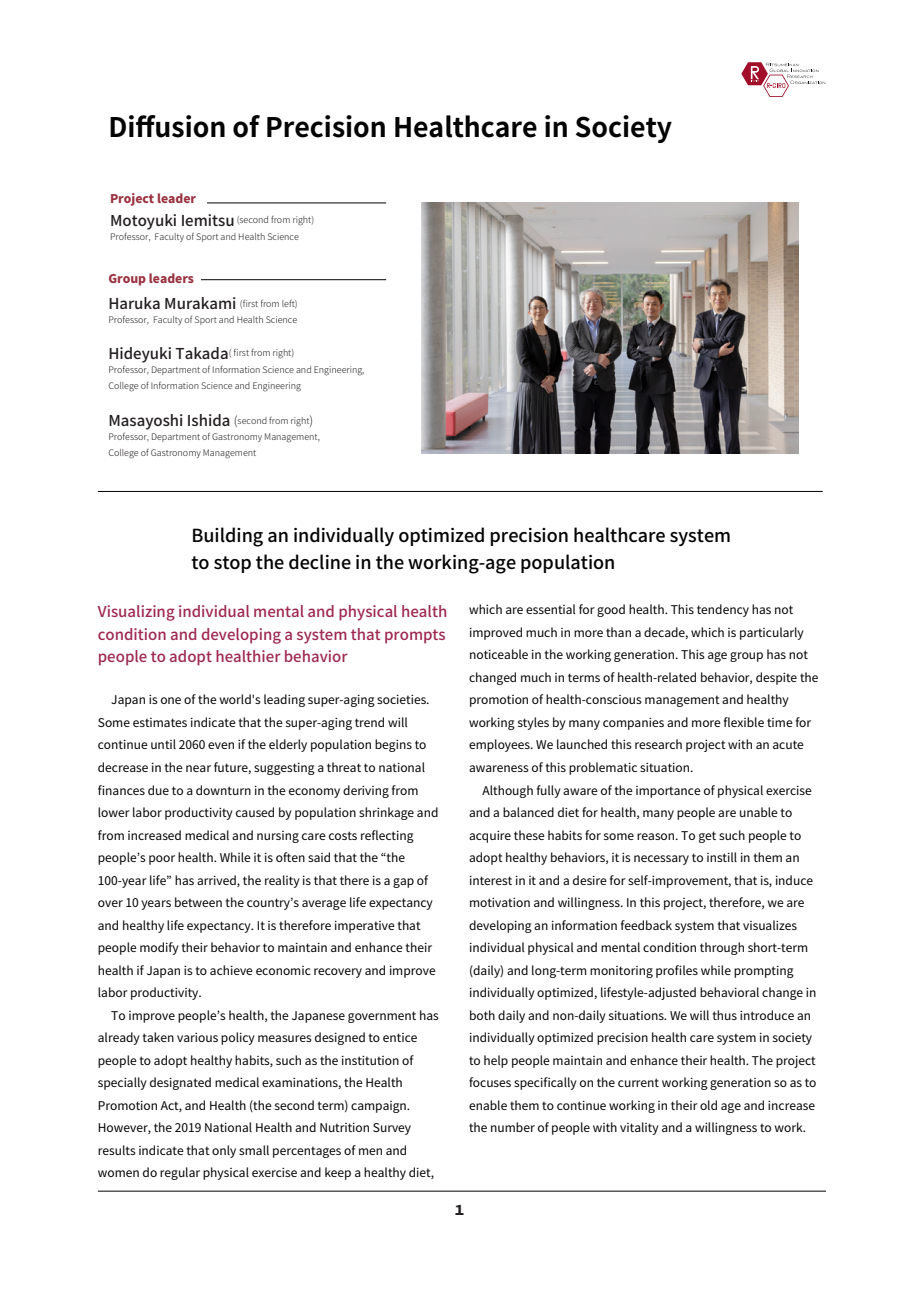
<style>
.page{position:relative;width:919px;height:1289px;background:#fff}
.page>*{position:absolute;margin:0;border:0;box-sizing:border-box;transform-origin:0 0}
.t1{font:700 27px "Noto Sans CJ Kjp";color:#030303}
.t2{font:500 18px/27px "Noto Sans CJ Kjp";color:#030303}
.t3{font:500 15px/22.5px "Noto Sans CJ Kjp";color:#9e2952;text-align:justify}
.t4{font:500 15px "Noto Sans CJ Kjp";color:#231f20}
.t5{font:900 13.5px "Noto Sans CJ Kjp";color:#231f20}
.t6{font:12px/22.5px "Noto Sans CJ Kjp";color:#030303}
.t7{font:900 12px "Noto Sans CJ Kjp";color:#9a3241}
.t8{font:300 9px/16.5px "Noto Sans CJ Kjp";color:#231f20}
.s1{font-weight:500;font-size:15px}
.s2{font-weight:300;font-size:12px}
</style>
<div class="page">
<hr style="left:98px;top:1190px;width:728px;height:1px;background:#030303">
<hr style="left:98px;top:491px;width:724px;height:1px;background:#030303">
<img style="left:421px;top:202px;width:377px;height:251px">
<svg style="left:741px;top:62px;width:84px;height:35px"></svg>
<hr style="left:207px;top:203px;width:179px;height:1px;background:#030303">
<hr style="left:201px;top:279px;width:185px;height:1px;background:#030303">
<h1 class="t1" style="left:108px;top:111px;width:565px">Diffusion of Precision Healthcare in Society</h1>
<p class="t7" style="left:110px;top:192px;width:88px">Project leader</p>
<p class="t8" style="left:110px;top:212px;width:206px"><span class="s1">Motoyuki Iemitsu</span> (second from right)<br>Professor, Faculty of Sport and Health Science</p>
<p class="t7" style="left:108px;top:271px;width:87px">Group leaders</p>
<p class="t8" style="left:108px;top:295px;width:191px"><span class="s1">Haruka Murakami</span> (first from left)<br>Professor, Faculty of Sport and Health Science</p>
<p class="t8" style="left:108px;top:345px;width:257px;line-height:16px"><span class="s1">Hideyuki Takada</span>( first from right)<br>Professor, Department of Information Science and Engineering,<br>College of Information Science and Engineering</p>
<p class="t4" style="left:108px;top:412px;width:206px">Masayoshi Ishida <span class="s2">(</span><sup>second</sup> <sup>from</sup> <sup>right</sup><span class="s2">)</span></p>
<p class="t8" style="left:108px;top:429px;width:213px;line-height:15.8px">Professor, Department of Gastronomy Management,<br>College of Gastronomy Management</p>
<h2 class="t2" style="left:191px;top:522px;width:541px">Building an individually optimized precision healthcare system to stop the decline in the working-age population</h2>
<p class="t3" style="left:98px;top:600px;width:351px">Visualizing individual mental and physical health condition and developing a system that prompts people to adopt healthier behavior</p>
<p class="t6" style="left:98px;top:689px;width:342px;text-indent:13px">Japan is one of the world's leading super-aging societies.<br>Some estimates indicate that the super-aging trend will continue until 2060 even if the elderly population begins to decrease in the near future, suggesting a threat to national finances due to a downturn in the economy deriving from lower labor productivity caused by population shrinkage and from increased medical and nursing care costs reflecting people’s poor health. While it is often said that the “the 100-year life” has arrived, the reality is that there is a gap of over 10 years between the country’s average life expectancy and healthy life expectancy. It is therefore imperative that people modify their behavior to maintain and enhance their health if Japan is to achieve economic recovery and improve labor productivity.</p>
<p class="t6" style="left:98px;top:1004px;width:342px;text-indent:13px">To improve people’s health, the Japanese government has already taken various policy measures designed to entice people to adopt healthy habits, such as the institution of specially designated medical examinations, the Health Promotion Act, and Health (the second term) campaign.<br>However, the 2019 National Health and Nutrition Survey results indicate that only small percentages of men and women do regular physical exercise and keep a healthy diet,</p>
<p class="t6" style="left:469px;top:599px;width:351px">which are essential for good health. This tendency has not improved much in more than a decade, which is particularly noticeable in the working generation. This age group has not changed much in terms of health-related behavior, despite the promotion of health-conscious management and healthy working styles by many companies and more flexible time for employees. We launched this research project with an acute awareness of this problematic situation.</p>
<p class="t6" style="left:469px;top:779px;width:349px;text-indent:13px">Although fully aware of the importance of physical exercise and a balanced diet for health, many people are unable to acquire these habits for some reason. To get such people to adopt healthy behaviors, it is necessary to instill in them an interest in it and a desire for self-improvement, that is, induce motivation and willingness. In this project, therefore, we are developing an information feedback system that visualizes individual physical and mental condition through short-term (daily) and long-term monitoring profiles while prompting individually optimized, lifestyle-adjusted behavioral change in both daily and non-daily situations. We will thus introduce an individually optimized precision health care system in society to help people maintain and enhance their health. The project focuses specifically on the current working generation so as to enable them to continue working in their old age and increase the number of people with vitality and a willingness to work.</p>
<p class="t5" style="left:452px;top:1202px;width:15px">１</p>
</div>
